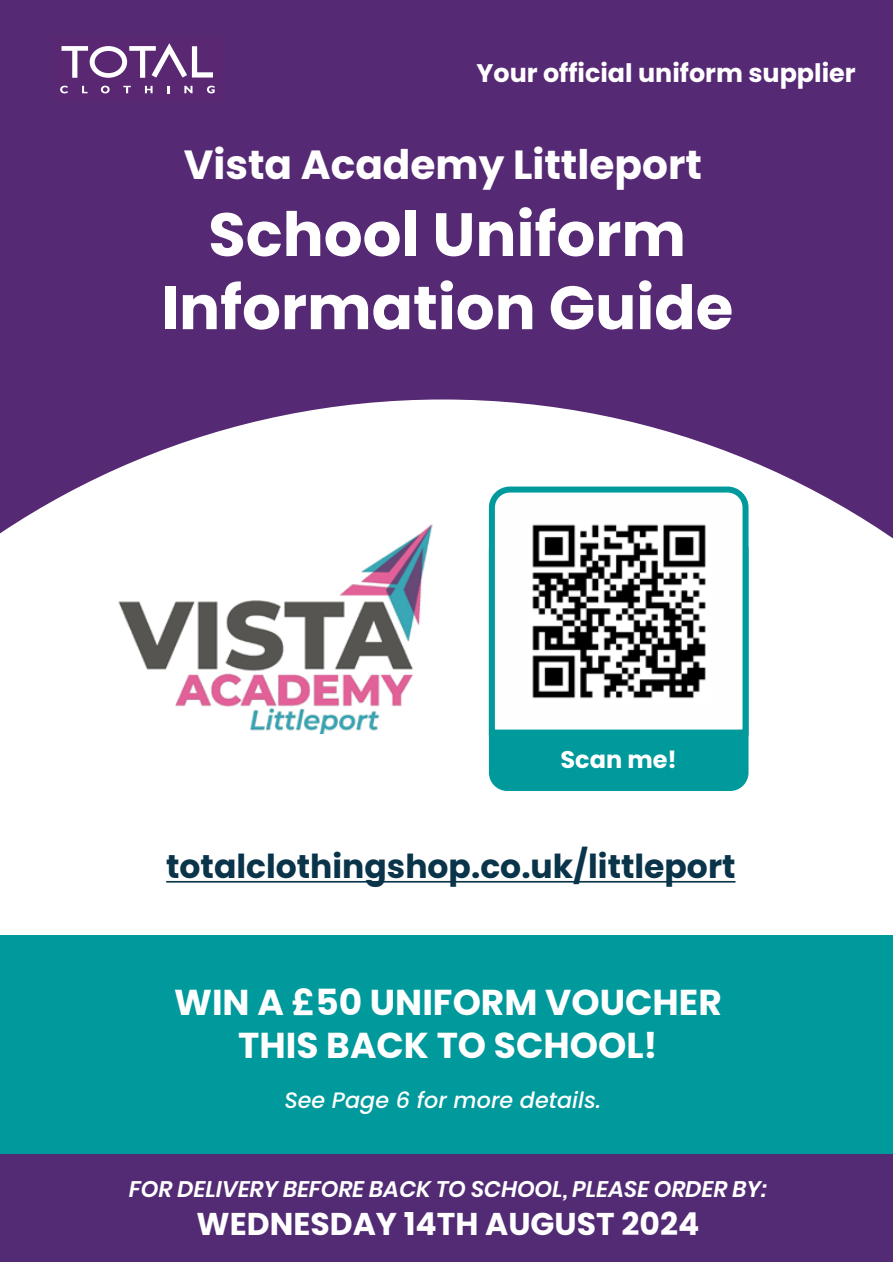
<style>
.page{position:relative;width:893px;height:1263px;background:#fff}
.page>*{position:absolute;margin:0;border:0;box-sizing:border-box;transform-origin:0 0}
.t1{font:700 61.05px/73.2px "Poppins";color:#fff;text-align:center}
.t2{font:700 40.65px "Poppins";color:#fff}
.t3{font:700 36px/43.2px "Poppins";color:#fff;text-align:center}
.t4{font:700 33px "Poppins";color:#09344a}
.t5{font:700 31.5px "Poppins";color:#fff}
.t6{font:700 25.35px "Poppins";color:#fff}
.t7{font:700 24px "Poppins";color:#fff}
.t8{font:italic 600 22.5px "Poppins";color:#fff}
.t9{font:italic 500 22.35px "Poppins";color:#fff}
</style>
<div class="page">
<div style="left:0;top:0;width:893px;height:399px;background:#562974"></div>
<svg style="left:0;top:399px;width:893px;height:484px"></svg>
<div style="left:0;top:935px;width:893px;height:327px;background:#00999c"></div>
<div style="left:54px;top:37px;width:168px;height:64px;background:#5a2773"></div>
<svg style="left:60px;top:86px;width:8px;height:7px"></svg>
<svg style="left:82px;top:86px;width:6px;height:7px"></svg>
<svg style="left:101px;top:86px;width:9px;height:7px"></svg>
<svg style="left:123px;top:86px;width:8px;height:7px"></svg>
<svg style="left:145px;top:86px;width:8px;height:7px"></svg>
<svg style="left:167px;top:86px;width:3px;height:7px"></svg>
<svg style="left:184px;top:86px;width:8px;height:7px"></svg>
<svg style="left:207px;top:86px;width:8px;height:7px"></svg>
<svg style="left:61px;top:43px;width:152px;height:35px"></svg>
<div style="left:0;top:1154px;width:893px;height:108px;background:#532b74"></div>
<div style="left:489px;top:531px;width:259px;height:260px;background:#00999c;border-radius:18px"></div>
<svg style="left:486px;top:483px;width:265px;height:255px"></svg>
<hr style="left:166px;top:881px;width:569px;height:1px;background:#09344a">
<img style="left:112px;top:524px;width:334px;height:209px">
<p class="t6" style="left:476px;top:58px;width:381px">Your official uniform supplier</p>
<h2 class="t2" style="left:184px;top:141px;width:520px">Vista Academy Littleport</h2>
<h1 class="t1" style="left:161px;top:198px;width:574px">School Uniform<br>Information Guide</h1>
<p class="t7" style="left:560px;top:745px;width:118px">Scan me!</p>
<h3 class="t4" style="left:166px;top:848px;width:571px">totalclothingshop.co.uk/littleport</h3>
<h3 class="t3" style="left:174px;top:981px;width:549px">WIN A £50 UNIFORM VOUCHER<br>THIS BACK TO SCHOOL!</h3>
<p class="t9" style="left:284px;top:1087px;width:318px">See Page 6 for more details.</p>
<p class="t8" style="left:129px;top:1176px;width:639px">FOR DELIVERY BEFORE BACK TO SCHOOL, PLEASE ORDER BY:</p>
<h3 class="t5" style="left:197px;top:1206px;width:504px">WEDNESDAY 14TH AUGUST 2024</h3>
</div>
